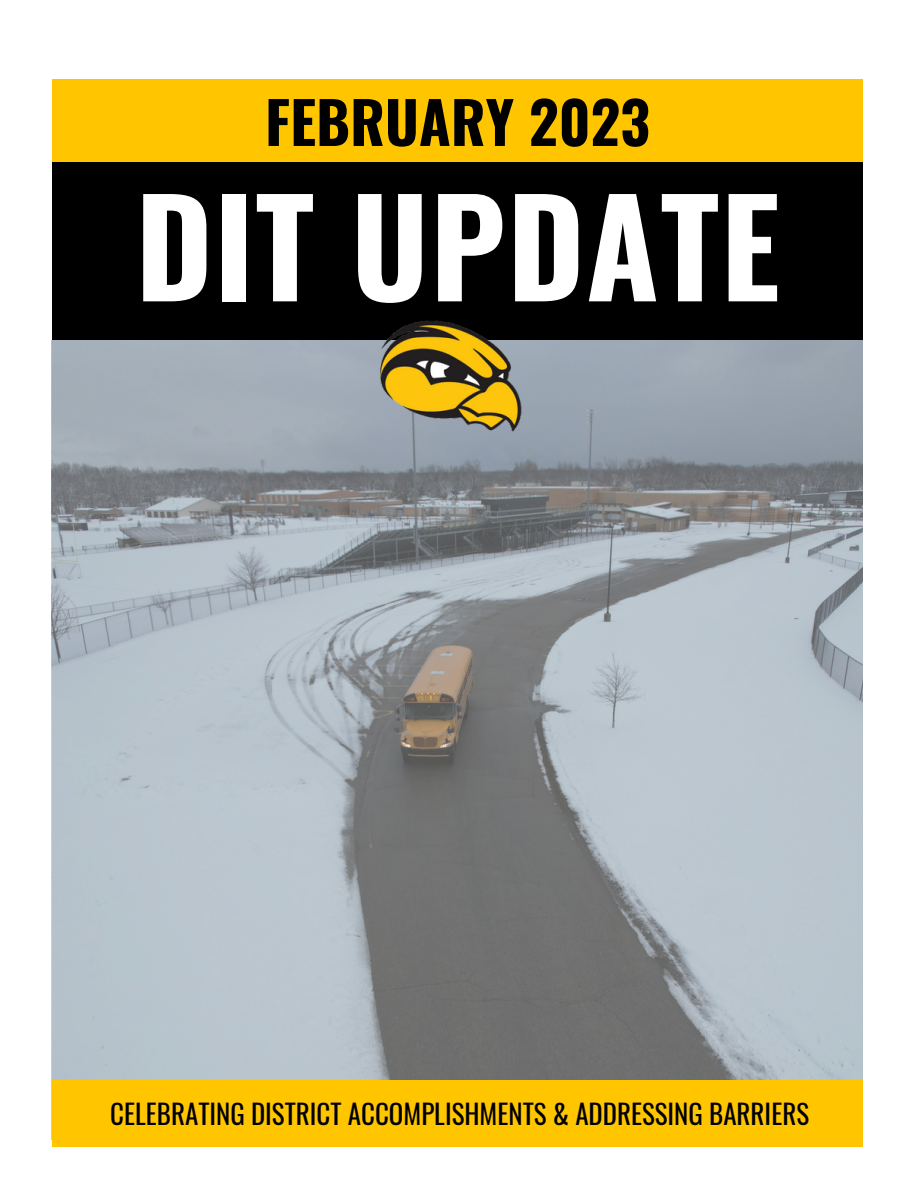
<style>
.page{position:relative;width:918px;height:1188px;background:#fff}
.page>*{position:absolute;margin:0;border:0;box-sizing:border-box;transform-origin:0 0}
.t1{font:700 132.45px "Oswald";letter-spacing:.01em;color:#fff}
.t2{font:700 57.9px "Oswald";color:#000}
.t3{font:27px "Oswald";color:#000}
</style>
<div class="page">
<div style="left:52px;top:161px;width:811px;height:180px;background:#000"></div>
<div style="left:52px;top:79px;width:811px;height:82px;background:#ffc600"></div>
<img style="left:52px;top:341px;width:811px;height:740px">
<img style="left:374px;top:320px;width:151px;height:132px">
<div style="left:52px;top:1081px;width:811px;height:65px;background:#ffc600"></div>
<h2 class="t2" style="left:265px;top:77px;width:386px">FEBRUARY 2023</h2>
<h1 class="t1" style="left:135px;top:143px;width:646px">DIT UPDATE</h1>
<p class="t3" style="left:110px;top:1093px;width:700px">CELEBRATING DISTRICT ACCOMPLISHMENTS &amp; ADDRESSING BARRIERS</p>
</div>
